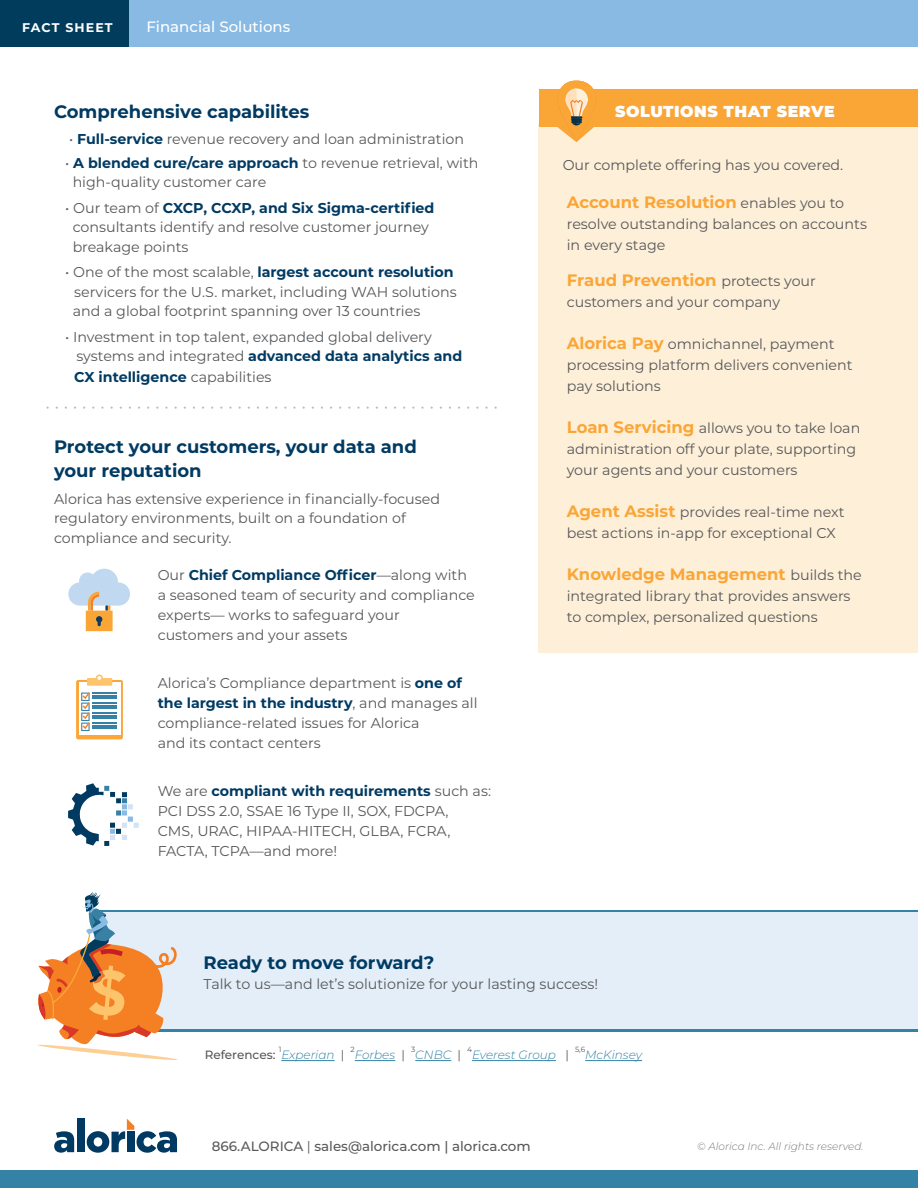
<style>
.page{position:relative;width:918px;height:1188px;background:#fff}
.page>*{position:absolute;margin:0;border:0;box-sizing:border-box;transform-origin:0 0}
.t1{font:700 18px/24px "Montserrat";color:#003a62}
.t2{font:700 16.5px "Montserrat";color:#faa637}
.t3{font:900 15.9px "Montserrat";letter-spacing:.035em;color:#fff}
.t4{font:500 15px "Montserrat";color:#fff}
.t5{font:14.25px/21px "Montserrat";color:#57585a}
.t6{font:700 14.25px "Montserrat";color:#003a62}
.t7{font:500 13.5px "Montserrat";color:#57585a}
.t8{font:700 12.6px "Montserrat";letter-spacing:.09em;color:#fff}
.t9{font:italic 300 12px "Montserrat";color:#3482a6}
.t10{font:500 12px "Montserrat";color:#57585a}
.t11{font:italic 300 10.5px "Montserrat";color:#787a7d}
.t12{font:7.5px "Montserrat";color:#57585a}
.s1{font-weight:700;color:#003a62}
.s2{font-weight:400;color:#57585a}
.s3{font-weight:400;font-size:14.25px;color:#57585a}
.s4{font-weight:700;font-size:16.5px;color:#faa637}
.s5{font-weight:400;font-style:normal;color:#57585a}
.s6{font-weight:400}
</style>
<div class="page">
<div style="left:538px;top:123px;width:380px;height:530px;background:#feefd8"></div>
<div style="left:540px;top:89px;width:378px;height:38px;background:#faa637"></div>
<div style="left:0;top:0;width:918px;height:46px;background:#89bae4"></div>
<div style="left:0;top:0;width:129px;height:47px;background:#023c5d"></div>
<svg style="left:54px;top:1131px;width:20px;height:22px"></svg>
<div style="left:77px;top:1119px;width:7px;height:33px;background:#003a62"></div>
<svg style="left:87px;top:1119px;width:90px;height:34px"></svg>
<div style="left:0;top:1170px;width:918px;height:18px;background:#3482a6"></div>
<svg style="left:48px;top:406px;width:439px;height:3px"></svg>
<svg style="left:68px;top:569px;width:62px;height:62px"></svg>
<svg style="left:76px;top:680px;width:47px;height:59px"></svg>
<div style="left:79px;top:682px;width:41px;height:53px;background:#fff"></div>
<svg style="left:87px;top:674px;width:25px;height:12px"></svg>
<svg style="left:81px;top:692px;width:36px;height:44px"></svg>
<div style="left:100px;top:911px;width:818px;height:120px;background:#e3eef8"></div>
<hr style="left:100px;top:1030px;width:818px;height:2px;background:#3482a6">
<hr style="left:100px;top:911px;width:818px;height:1px;background:#3482a6">
<svg style="left:37px;top:892px;width:141px;height:168px"></svg>
<svg style="left:557px;top:81px;width:37px;height:61px"></svg>
<svg style="left:68px;top:783px;width:71px;height:63px"></svg>
<hr style="left:281px;top:1060px;width:54px;height:1px;background:#3482a6">
<hr style="left:355px;top:1060px;width:40px;height:1px;background:#3482a6">
<hr style="left:415px;top:1060px;width:36px;height:1px;background:#3482a6">
<hr style="left:472px;top:1060px;width:84px;height:1px;background:#3482a6">
<hr style="left:585px;top:1060px;width:57px;height:1px;background:#3482a6">
<p class="t8" style="left:22px;top:18px;width:92px">FACT SHEET</p>
<p class="t4" style="left:147px;top:16px;width:145px">Financial Solutions</p>
<p class="t1" style="left:54px;top:99px;width:257px">Comprehensive capabilites</p>
<p class="t5" style="left:69px;top:128px;width:396px">• <span class="s1">Full-service</span> revenue recovery and loan administration</p>
<p class="t5" style="left:73px;top:153px;width:407px;line-height:19.5px;text-indent:-7px">• <span class="s1">A blended cure/care approach</span> to revenue retrieval, with high-quality customer care</p>
<p class="t6" style="left:65px;top:197px;width:371px"><span class="s2">• Our team of</span> CXCP, CCXP, and Six Sigma-certified</p>
<p class="t5" style="left:73px;top:216px;width:358px">consultants identify and resolve customer journey</p>
<p class="t5" style="left:73px;top:236px;width:117px">breakage points</p>
<p class="t5" style="left:73px;top:262px;width:385px;line-height:19.5px;text-indent:-7px">• One of the most scalable, <span class="s1">largest account resolution </span>servicers for the U.S. market, including WAH solutions and a global footprint spanning over 13 countries</p>
<p class="t5" style="left:65px;top:326px;width:368px">• Investment in top talent, expanded global delivery</p>
<p class="t6" style="left:76px;top:346px;width:387px"><span class="s2">systems and integrated</span> advanced data analytics and</p>
<p class="t6" style="left:74px;top:366px;width:199px">CX intelligence <span class="s2">capabilities</span></p>
<p class="t1" style="left:54px;top:433px;width:364px">Protect your customers, your data and your reputation</p>
<p class="t5" style="left:54px;top:488px;width:388px">Alorica has extensive experience in financially-focused</p>
<p class="t5" style="left:54px;top:507px;width:353px">regulatory environments, built on a foundation of</p>
<p class="t5" style="left:54px;top:527px;width:179px">compliance and security.</p>
<p class="t5" style="left:158px;top:564px;width:319px;line-height:20.2px">Our <span class="s1">Chief Compliance Officer</span>—along with a seasoned team of security and compliance experts— works to safeguard your</p>
<p class="t5" style="left:158px;top:624px;width:191px">customers and your assets</p>
<p class="t5" style="left:158px;top:672px;width:306px">Alorica’s Compliance department is <span class="s1">one of</span></p>
<p class="t6" style="left:158px;top:693px;width:321px">the largest in the industry<span class="s2">, and manages all</span></p>
<p class="t5" style="left:158px;top:712px;width:263px">compliance-related issues for Alorica</p>
<p class="t5" style="left:158px;top:732px;width:165px">and its contact centers</p>
<p class="t6" style="left:158px;top:780px;width:335px"><span class="s2">We are</span> compliant with requirements <span class="s2">such as:</span></p>
<p class="t5" style="left:158px;top:800px;width:292px">PCI DSS 2.0, SSAE 16 Type II, SOX, FDCPA,</p>
<p class="t5" style="left:158px;top:820px;width:294px">CMS, URAC, HIPAA-HITECH, GLBA, FCRA,</p>
<p class="t5" style="left:158px;top:840px;width:181px">FACTA, TCPA—and more!</p>
<p class="t3" style="left:615px;top:100px;width:221px">SOLUTIONS THAT SERVE</p>
<p class="t5" style="left:563px;top:154px;width:282px">Our complete offering has you covered.</p>
<p class="t2" style="left:567px;top:190px;width:279px">Account Resolution <span class="s3">enables you to</span></p>
<p class="t5" style="left:567px;top:213px;width:302px">resolve outstanding balances on accounts in every stage</p>
<p class="t2" style="left:567px;top:268px;width:251px">Fraud Prevention <span class="s3">protects your</span></p>
<p class="t5" style="left:567px;top:291px;width:215px">customers and your company</p>
<p class="t5" style="left:567px;top:333px;width:287px"><span class="s4">Alorica Pay</span> omnichannel, payment processing platform delivers convenient pay solutions</p>
<p class="t5" style="left:567px;top:417px;width:295px"><span class="s4">Loan Servicing</span> allows you to take loan administration off your plate, supporting your agents and your customers</p>
<p class="t5" style="left:567px;top:501px;width:279px"><span class="s4">Agent Assist</span> provides real-time next best actions in-app for exceptional CX</p>
<p class="t2" style="left:567px;top:562px;width:296px">Knowledge Management <span class="s3">builds the</span></p>
<p class="t5" style="left:567px;top:585px;width:285px">integrated library that provides answers to complex, personalized questions</p>
<p class="t1" style="left:204px;top:949px;width:232px">Ready to move forward?</p>
<p class="t5" style="left:204px;top:973px;width:396px">Talk to us—and let’s solutionize for your lasting success!</p>
<p class="t12" style="left:351px;top:1044px;width:6px">2</p>
<p class="t12" style="left:575px;top:1044px;width:12px">5,6</p>
<p class="t12" style="left:279px;top:1044px;width:4px">1</p>
<p class="t12" style="left:411px;top:1044px;width:6px">3</p>
<p class="t12" style="left:467px;top:1044px;width:6px">4</p>
<p class="t10" style="left:205px;top:1047px;width:72px">References:</p>
<p class="t9" style="left:281px;top:1047px;width:65px">Experian <span class="s5">|</span></p>
<p class="t9" style="left:355px;top:1047px;width:52px">Forbes <span class="s5">|</span></p>
<p class="t9" style="left:415px;top:1047px;width:47px">CNBC <span class="s5">|</span></p>
<p class="t9" style="left:472px;top:1047px;width:98px">Everest Group <span class="s5">|</span></p>
<p class="t9" style="left:585px;top:1047px;width:58px">McKinsey</p>
<p class="t7" style="left:212px;top:1137px;width:321px">866.ALORICA <span class="s6">|</span> sales@alorica.com | alorica.com</p>
<p class="t11" style="left:697px;top:1139px;width:168px">© Alorica Inc. All rights reserved.</p>
</div>
